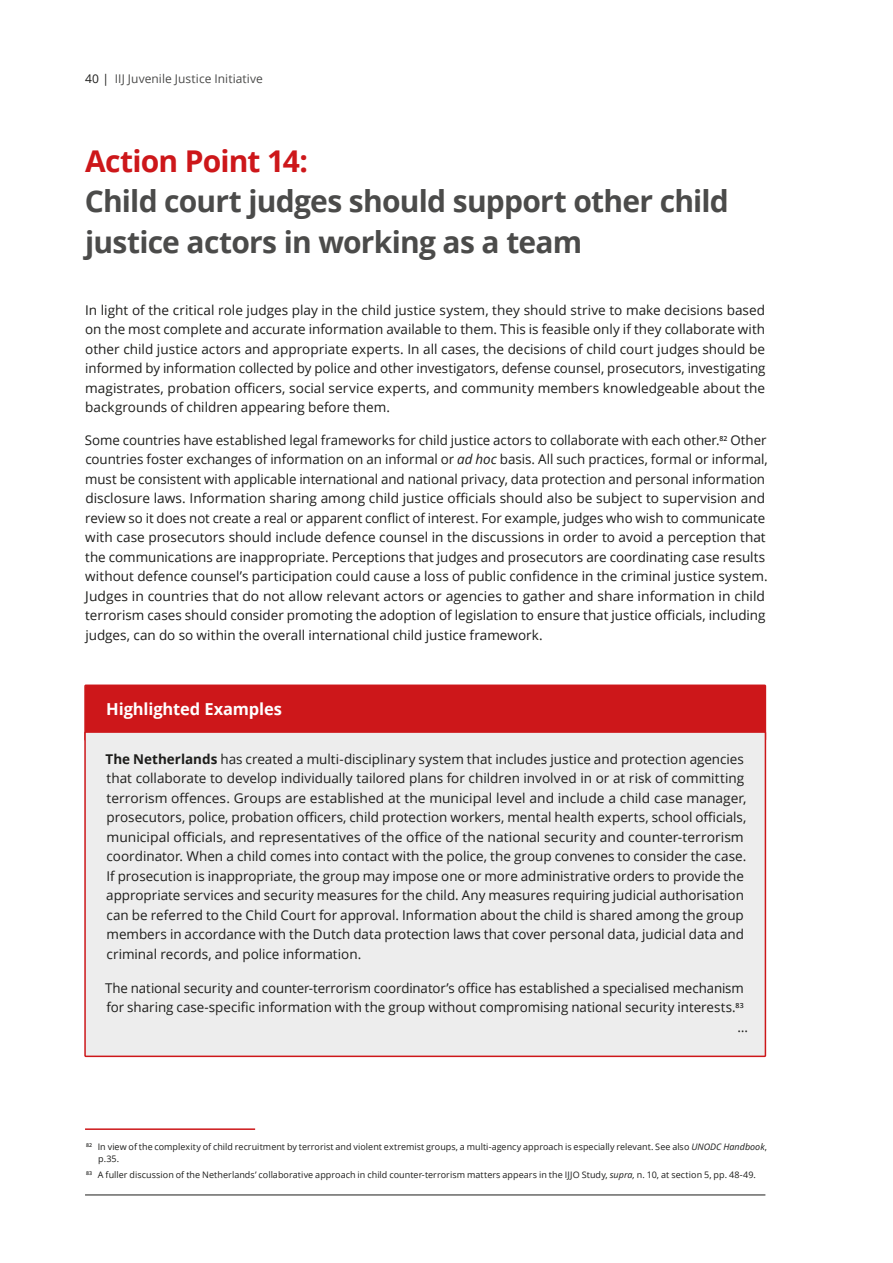
<style>
.page{position:relative;width:893px;height:1263px;background:#fff}
.page>*{position:absolute;margin:0;border:0;box-sizing:border-box;transform-origin:0 0}
.t1{font:700 30px/40.5px "Open Sans";letter-spacing:-.025em;color:#4b4b4a}
.Highlight_Example_He{font:700 16.5px "Open Sans";letter-spacing:-.005em;color:#fff}
.I__BODY_COPY{font:13.5px/19.5px "Open Sans";color:#1d1d1b;text-align:justify}
.Highlighted_Example{font:13.5px/19.5px "Open Sans";color:#1d1d1b}
.t2{font:12px "Open Sans";letter-spacing:.005em;color:#4b4b4a}
.ENG_Footnote{font:9px/12px "Open Sans";letter-spacing:.005em;color:#1d1d1b}
.s1{color:#1d1d1b}
.s2{color:#cd171a}
.s3{font-style:italic}
.s4{font-weight:700}
</style>
<div class="page">
<hr style="left:85px;top:1194px;width:680px;height:1px;background:#1d1d1b">
<hr style="left:85px;top:1128px;width:170px;height:2px;background:#cd171a">
<div style="left:85px;top:685px;width:680px;height:55px;background:#cd171a;border-radius:2px"></div>
<div style="left:84px;top:684px;width:682px;height:57px;border:2px solid #cd171a"></div>
<div style="left:85px;top:732px;width:680px;height:324px;background:#ededed"></div>
<div style="left:84px;top:731px;width:682px;height:326px;border:2px solid #cd171a"></div>
<p class="t2" style="left:85px;top:70px;width:179px"><span class="s1">40 |</span> IIJ Juvenile Justice Initiative</p>
<p class="t1" style="left:85px;top:140px;width:646px"><span class="s2">Action Point 14:<br></span>Child court judges should support other child justice actors in working as a team</p>
<p class="I__BODY_COPY" style="left:85px;top:300px;width:682px">In light of the critical role judges play in the child justice system, they should strive to make decisions based on the most complete and accurate information available to them. This is feasible only if they collaborate with other child justice actors and appropriate experts. In all cases, the decisions of child court judges should be informed by information collected by police and other investigators, defense counsel, prosecutors, investigating magistrates, probation officers, social service experts, and community members knowledgeable about the backgrounds of children appearing before them.</p>
<p class="I__BODY_COPY" style="left:85px;top:430px;width:684px;text-align:left">Some countries have established legal frameworks for child justice actors to collaborate with each other.<sup>82</sup> Other countries foster exchanges of information on an informal or <span class="s3">ad hoc</span> basis. All such practices, formal or informal, must be consistent with applicable international and national privacy, data protection and personal information disclosure laws. Information sharing among child justice officials should also be subject to supervision and review so it does not create a real or apparent conflict of interest. For example, judges who wish to communicate with case prosecutors should include defence counsel in the discussions in order to avoid a perception that the communications are inappropriate. Perceptions that judges and prosecutors are coordinating case results without defence counsel’s participation could cause a loss of public confidence in the criminal justice system.<br>Judges in countries that do not allow relevant actors or agencies to gather and share information in child terrorism cases should consider promoting the adoption of legislation to ensure that justice officials, including judges, can do so within the overall international child justice framework.</p>
<p class="Highlight_Example_He" style="left:106px;top:697px;width:177px">Highlighted Examples</p>
<p class="Highlighted_Example" style="left:106px;top:749px;width:642px"><span class="s4">The Netherlands</span> has created a multi-disciplinary system that includes justice and protection agencies that collaborate to develop individually tailored plans for children involved in or at risk of committing terrorism offences. Groups are established at the municipal level and include a child case manager, prosecutors, police, probation officers, child protection workers, mental health experts, school officials, municipal officials, and representatives of the office of the national security and counter-terrorism coordinator. When a child comes into contact with the police, the group convenes to consider the case.<br>If prosecution is inappropriate, the group may impose one or more administrative orders to provide the appropriate services and security measures for the child. Any measures requiring judicial authorisation can be referred to the Child Court for approval. Information about the child is shared among the group members in accordance with the Dutch data protection laws that cover personal data, judicial data and criminal records, and police information.</p>
<p class="Highlighted_Example" style="left:105px;top:978px;width:640px">The national security and counter-terrorism coordinator’s office has established a specialised mechanism for sharing case-specific information with the group without compromising national security interests.<sup>83</sup></p>
<p class="Highlighted_Example" style="left:737px;top:1017px;width:12px">…</p>
<p class="ENG_Footnote" style="left:98px;top:1140px;width:670px;text-indent:-12px"><sup>82</sup> In view of the complexity of child recruitment by terrorist and violent extremist groups, a multi-agency approach is especially relevant. See also <span class="s3">UNODC Handbook</span>, p.35.</p>
<p class="ENG_Footnote" style="left:86px;top:1168px;width:671px"><sup>83</sup> A fuller discussion of the Netherlands’ collaborative approach in child counter-terrorism matters appears in the IJJO Study, <span class="s3">supra,</span> n. 10, at section 5, pp. 48-49.</p>
</div>
